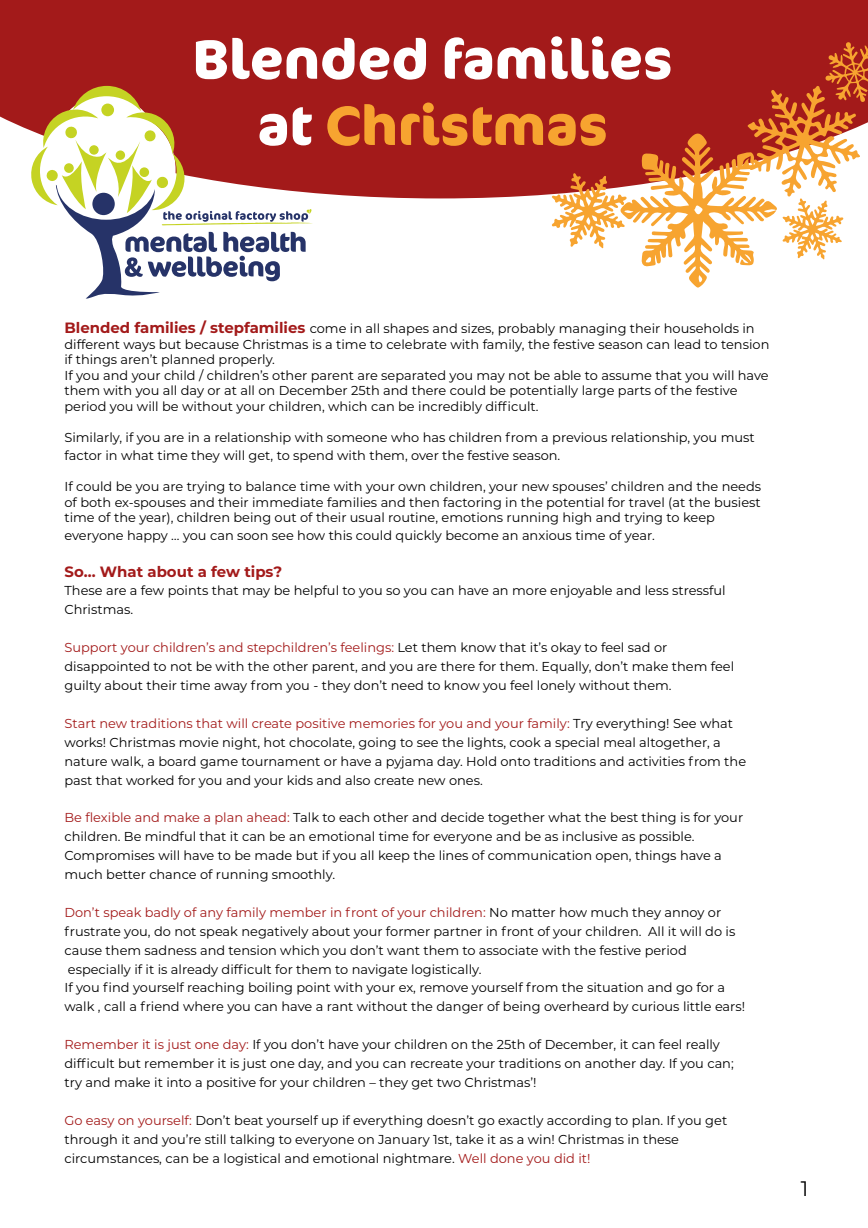
<style>
.page{position:relative;width:868px;height:1228px;background:#fff}
.page>*{position:absolute;margin:0;border:0;box-sizing:border-box;transform-origin:0 0}
.t1{font:700 55.19px/66.2px "Cocon Pro";color:#fff;text-align:center}
.t2{font:21px "Montserrat";color:#000}
.t3{font:700 14.95px "Montserrat";color:#a31a1a}
.t4{font:12.95px/18.9px "Montserrat";color:#000}
.s1{color:#f7a430}
.s2{font-weight:700;font-size:14.95px;color:#a31a1a}
.s3{color:#a31a1a}
</style>
<div class="page">
<div style="left:0;top:0;width:868px;height:198px;background:#a31a1a"></div>
<svg style="left:552px;top:42px;width:316px;height:246px"></svg>
<svg style="left:31px;top:86px;width:282px;height:213px"></svg>
<h1 class="t1" style="left:193px;top:25px;width:482px">Blended families at <span class="s1">Christmas</span></h1>
<p class="t4" style="left:64px;top:320px;width:706px;line-height:15.5px"><span class="s2">Blended families / stepfamilies</span> come in all shapes and sizes, probably managing their households in different ways but because Christmas is a time to celebrate with family, the festive season can lead to tension if things aren’t planned properly.<br>If you and your child / children’s other parent are separated you may not be able to assume that you will have them with you all day or at all on December 25th and there could be potentially large parts of the festive period you will be without your children, which can be incredibly difficult.</p>
<p class="t4" style="left:64px;top:428px;width:692px;line-height:17.9px">Similarly, if you are in a relationship with someone who has children from a previous relationship, you must factor in what time they will get, to spend with them, over the festive season.</p>
<p class="t4" style="left:64px;top:478px;width:698px;line-height:15.5px;text-align:justify">If could be you are trying to balance time with your own children, your new spouses’ children and the needs of both ex-spouses and their immediate families and then factoring in the potential for travel (at the busiest time of the year), children being out of their usual routine, emotions running high and trying to keep</p>
<p class="t4" style="left:64px;top:525px;width:592px">everyone happy … you can soon see how this could quickly become an anxious time of year.</p>
<p class="t3" style="left:64px;top:560px;width:219px">So… What about a few tips?</p>
<p class="t4" style="left:64px;top:581px;width:663px">These are a few points that may be helpful to you so you can have an more enjoyable and less stressful<br>Christmas.</p>
<p class="t4" style="left:64px;top:638px;width:671px"><span class="s3">Support your children’s and stepchildren’s feelings:</span> Let them know that it’s okay to feel sad or disappointed to not be with the other parent, and you are there for them. Equally, don’t make them feel guilty about their time away from you - they don’t need to know you feel lonely without them.</p>
<p class="t4" style="left:64px;top:713px;width:683px"><span class="s3">Start new traditions that will create positive memories for you and your family:</span> Try everything! See what works! Christmas movie night, hot chocolate, going to see the lights, cook a special meal altogether, a nature walk, a board game tournament or have a pyjama day. Hold onto traditions and activities from the past that worked for you and your kids and also create new ones.</p>
<p class="t4" style="left:64px;top:808px;width:680px"><span class="s3">Be flexible and make a plan ahead:</span> Talk to each other and decide together what the best thing is for your children. Be mindful that it can be an emotional time for everyone and be as inclusive as possible.<br>Compromises will have to be made but if you all keep the lines of communication open, things have a much better chance of running smoothly.</p>
<p class="t4" style="left:64px;top:902px;width:682px"><span class="s3">Don’t speak badly of any family member in front of your children:</span> No matter how much they annoy or frustrate you, do not speak negatively about your former partner in front of your children. All it will do is cause them sadness and tension which you don’t want them to associate with the festive period especially if it is already difficult for them to navigate logistically.<br>If you find yourself reaching boiling point with your ex, remove yourself from the situation and go for a walk , call a friend where you can have a rant without the danger of being overheard by curious little ears!</p>
<p class="t4" style="left:64px;top:1034px;width:671px"><span class="s3">Remember it is just one day:</span> If you don’t have your children on the 25th of December, it can feel really difficult but remember it is just one day, and you can recreate your traditions on another day. If you can; try and make it into a positive for your children – they get two Christmas’!</p>
<p class="t4" style="left:64px;top:1110px;width:664px"><span class="s3">Go easy on yourself:</span> Don’t beat yourself up if everything doesn’t go exactly according to plan. If you get through it and you’re still talking to everyone on January 1st, take it as a win! Christmas in these circumstances, can be a logistical and emotional nightmare. <span class="s3">Well done you did it!</span></p>
<h2 class="t2" style="left:801px;top:1174px;width:9px">1</h2>
</div>
